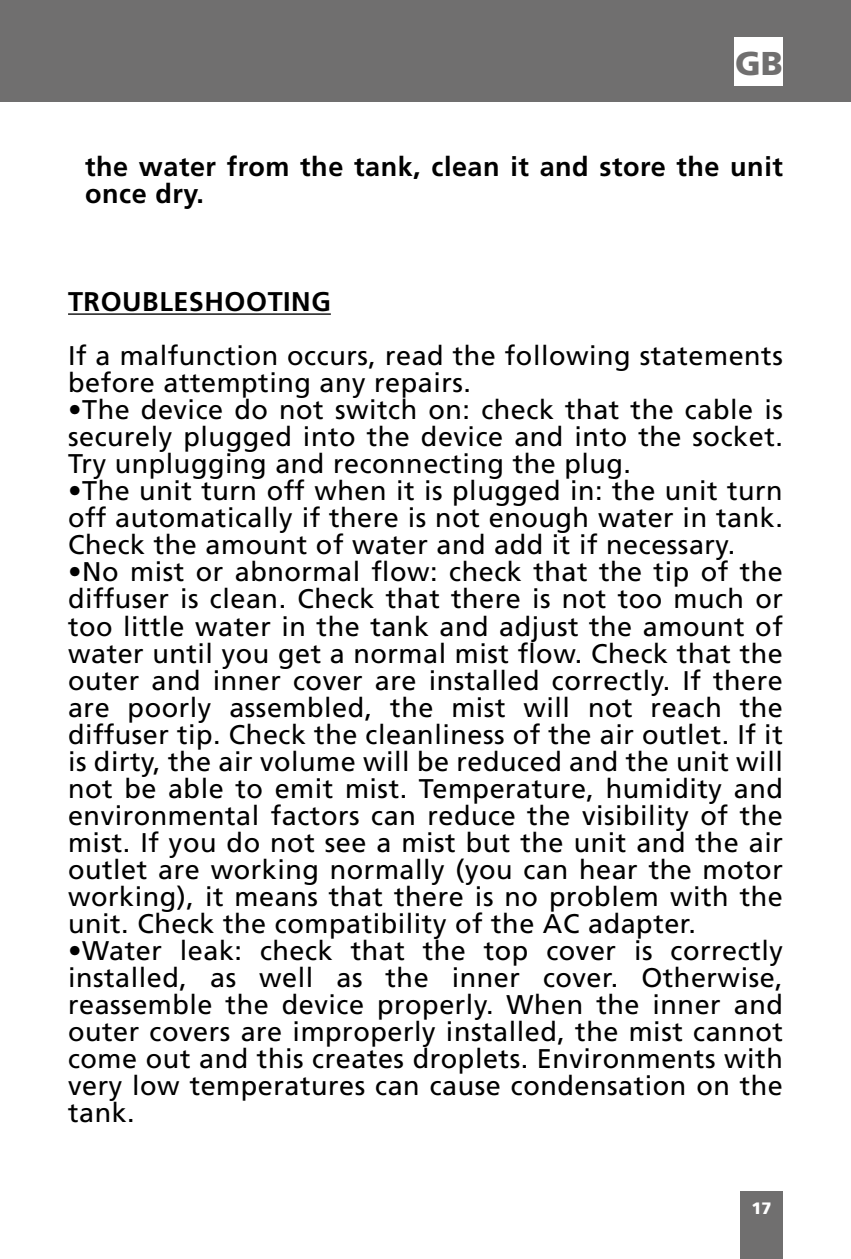
<style>
.page{position:relative;width:851px;height:1259px;background:#fff}
.page>*{position:absolute;margin:0;border:0;box-sizing:border-box;transform-origin:0 0}
.t1{font:900 33px "Frutiger LT Std";color:#706f6f}
.t2{font:27px/27px "Frutiger LT Std";letter-spacing:.02em;color:#000;text-align:justify}
.t3{font:700 27px/27px "Frutiger LT Std";letter-spacing:.02em;color:#000}
.t4{font:900 16.5px "Frutiger LT Std";color:#fff}
</style>
<div class="page">
<div style="left:0;top:0;width:850px;height:102px;background:#706f6f"></div>
<div style="left:740px;top:1191px;width:42px;height:68px;background:#706f6f"></div>
<div style="left:734px;top:37px;width:48px;height:48px;background:#fff"></div>
<hr style="left:68px;top:313px;width:263px;height:2px;background:#000">
<p class="t1" style="left:735px;top:43px;width:49px">GB</p>
<p class="t3" style="left:85px;top:154px;width:699px">the water from the tank, clean it and store the unit once dry.</p>
<p class="t3" style="left:68px;top:289px;width:264px">TROUBLESHOOTING</p>
<p class="t2" style="left:68px;top:343px;width:716px">If a malfunction occurs, read the following statements before attempting any repairs.</p>
<p class="t2" style="left:68px;top:397px;width:716px">•The device do not switch on: check that the cable is securely plugged into the device and into the socket.<br>Try unplugging and reconnecting the plug.</p>
<p class="t2" style="left:68px;top:478px;width:716px">•The unit turn off when it is plugged in: the unit turn off automatically if there is not enough water in tank.<br>Check the amount of water and add it if necessary.</p>
<p class="t2" style="left:68px;top:559px;width:716px">•No mist or abnormal flow: check that the tip of the diffuser is clean. Check that there is not too much or too little water in the tank and adjust the amount of water until you get a normal mist flow. Check that the outer and inner cover are installed correctly. If there are poorly assembled, the mist will not reach the diffuser tip. Check the cleanliness of the air outlet. If it is dirty, the air volume will be reduced and the unit will not be able to emit mist. Temperature, humidity and environmental factors can reduce the visibility of the mist. If you do not see a mist but the unit and the air outlet are working normally (you can hear the motor working), it means that there is no problem with the unit. Check the compatibility of the AC adapter.</p>
<p class="t2" style="left:68px;top:937px;width:716px">•Water leak: check that the top cover is correctly installed, as well as the inner cover. Otherwise, reassemble the device properly. When the inner and outer covers are improperly installed, the mist cannot come out and this creates droplets. Environments with very low temperatures can cause condensation on the tank.</p>
<p class="t4" style="left:751px;top:1198px;width:22px">17</p>
</div>
